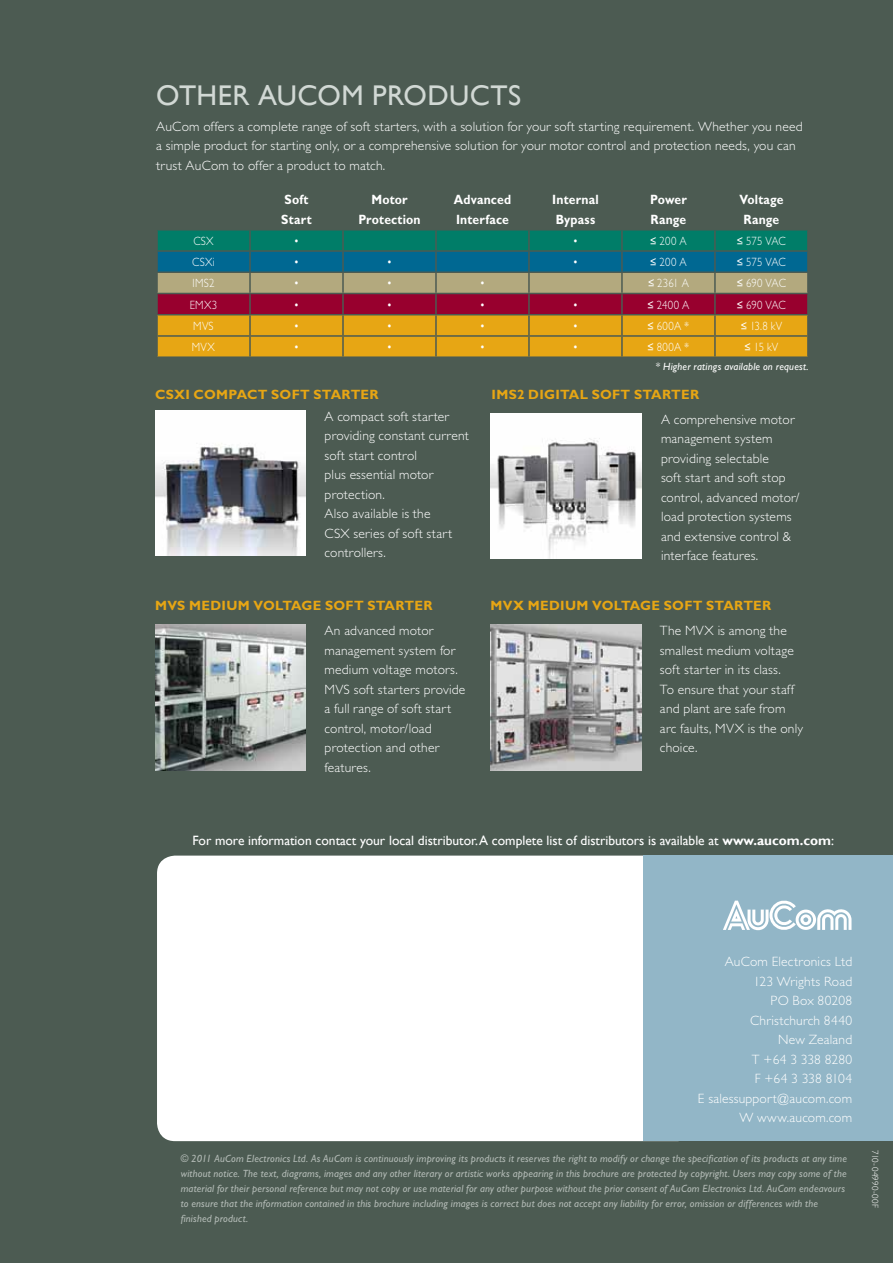
<style>
.page{position:relative;width:893px;height:1263px;background:#4c5b52}
.page>*{position:absolute;margin:0;border:0;box-sizing:border-box;transform-origin:0 0}
.t1{font:28.5px "Gill Sans";letter-spacing:.015em;color:#d1d8d4}
.t2{font:300 13.5px/19.5px "Gill Sans";letter-spacing:.015em;color:#fff}
.t3{font:13.5px "Gill Sans";color:#fff}
.t4{font:700 13.5px "Gill Sans";letter-spacing:.015em;color:#e7a614}
.t5{font:700 13.5px/19.5px "Gill Sans";letter-spacing:.01em;color:#fff;scale:.9 1}
.t6{font:300 12px "Gill Sans";letter-spacing:.015em;color:#fff;scale:.9 1}
.t7{font:italic 10.5px/15px "Gill Sans";letter-spacing:.015em;color:#dbe0dd}
.t8{font:italic 10.5px "Gill Sans";letter-spacing:.025em;color:#fff}
.t9{font:300 9px "Gill Sans";letter-spacing:.03em;color:#fff}
.s1{font-weight:400}
.s2{font-weight:700}
</style>
<div class="page">
<div style="left:157px;top:855px;width:539px;height:286px;background:#fff;border-radius:18px"></div>
<div style="left:644px;top:855px;width:249px;height:286px;background:#92b6c7"></div>
<svg style="left:723px;top:901px;width:128px;height:29px"></svg>
<img style="left:155px;top:410px;width:151px;height:146px">
<img style="left:491px;top:414px;width:150px;height:145px">
<img style="left:155px;top:625px;width:151px;height:145px">
<svg style="left:157px;top:230px;width:651px;height:126px;background:#7f774d"></svg>
<img style="left:491px;top:625px;width:150px;height:145px">
<h1 class="t1" style="left:156px;top:79px;width:59px">OTHER</h1>
<h1 class="t1" style="left:258px;top:79px;width:22px">AUCOM</h1>
<h1 class="t1" style="left:372px;top:79px;width:150px">PRoducts</h1>
<p class="t2" style="left:156px;top:117px;width:648px">AuCom offers a complete range of soft starters, with a solution for your soft starting requirement. Whether you need a simple product for starting only, or a comprehensive solution for your motor control and protection needs, you can trust AuCom to offer a product to match.</p>
<p class="t5" style="left:281px;top:190px;width:35px">Soft<br>Start</p>
<p class="t5" style="left:358px;top:190px;width:71px;text-align:center">Motor<br>Protection</p>
<p class="t5" style="left:454px;top:190px;width:65px">Advanced<br>Interface</p>
<p class="t5" style="left:552px;top:190px;width:53px">Internal<br>Bypass</p>
<p class="t5" style="left:650px;top:190px;width:42px">Power<br>Range</p>
<p class="t5" style="left:739px;top:190px;width:51px;text-align:center">Voltage<br>Range</p>
<p class="t6" style="left:193px;top:234px;width:24px">CSX</p>
<p class="t6" style="left:294px;top:234px;width:8px">•</p>
<p class="t6" style="left:573px;top:234px;width:8px">•</p>
<p class="t6" style="left:650px;top:234px;width:42px"><span class="s1">≤</span> 200 A</p>
<p class="t6" style="left:737px;top:234px;width:56px"><span class="s1">≤</span> 575 VAC</p>
<p class="t6" style="left:192px;top:255px;width:27px">CSXi</p>
<p class="t6" style="left:294px;top:255px;width:7px">•</p>
<p class="t6" style="left:387px;top:255px;width:8px">•</p>
<p class="t6" style="left:573px;top:255px;width:8px">•</p>
<p class="t6" style="left:650px;top:255px;width:42px"><span class="s1">≤</span> 200 A</p>
<p class="t6" style="left:737px;top:255px;width:56px"><span class="s1">≤</span> 575 VAC</p>
<p class="t6" style="left:193px;top:277px;width:26px">IMS2</p>
<p class="t6" style="left:294px;top:277px;width:7px">•</p>
<p class="t6" style="left:387px;top:277px;width:8px">•</p>
<p class="t6" style="left:480px;top:277px;width:8px">•</p>
<p class="t6" style="left:648px;top:277px;width:47px"><span class="s1">≤</span> 2361 A</p>
<p class="t6" style="left:737px;top:277px;width:56px"><span class="s1">≤</span> 690 VAC</p>
<p class="t6" style="left:190px;top:298px;width:32px">EMX3</p>
<p class="t6" style="left:294px;top:298px;width:8px">•</p>
<p class="t6" style="left:387px;top:298px;width:8px">•</p>
<p class="t6" style="left:480px;top:298px;width:8px">•</p>
<p class="t6" style="left:573px;top:298px;width:8px">•</p>
<p class="t6" style="left:647px;top:298px;width:48px"><span class="s1">≤</span> 2400 A</p>
<p class="t6" style="left:737px;top:298px;width:56px"><span class="s1">≤</span> 690 VAC</p>
<p class="t6" style="left:193px;top:319px;width:24px">MVS</p>
<p class="t6" style="left:294px;top:319px;width:8px">•</p>
<p class="t6" style="left:387px;top:319px;width:8px">•</p>
<p class="t6" style="left:480px;top:319px;width:8px">•</p>
<p class="t6" style="left:573px;top:319px;width:8px">•</p>
<p class="t6" style="left:648px;top:319px;width:48px"><span class="s1">≤</span> 600A *</p>
<p class="t6" style="left:741px;top:319px;width:48px"><span class="s1">≤</span> 13.8 kV</p>
<p class="t6" style="left:192px;top:340px;width:27px">MVX</p>
<p class="t6" style="left:294px;top:340px;width:8px">•</p>
<p class="t6" style="left:387px;top:340px;width:8px">•</p>
<p class="t6" style="left:480px;top:340px;width:8px">•</p>
<p class="t6" style="left:573px;top:340px;width:8px">•</p>
<p class="t6" style="left:647px;top:340px;width:48px"><span class="s1">≤</span> 800A *</p>
<p class="t6" style="left:744px;top:340px;width:39px"><span class="s1">≤</span> 15 kV</p>
<p class="t4" style="left:155px;top:386px;width:225px">CSXi Com pact So ft Starter</p>
<p class="t2" style="left:325px;top:406px;width:146px">A compact soft starter providing constant current soft start control<br>plus essential motor protection.<br>Also available is the<br>CSX series of soft start controllers.</p>
<p class="t4" style="left:155px;top:597px;width:77px">MVS Medium</p>
<p class="t4" style="left:254px;top:597px;width:180px">Vo ltag e So ft Starter</p>
<p class="t2" style="left:325px;top:621px;width:142px">An advanced motor management system for medium voltage motors.<br>MVS soft starters provide a full range of soft start control, motor/load protection and other features.</p>
<p class="t8" style="left:655px;top:360px;width:155px">* Higher ratings available on request.</p>
<p class="t4" style="left:492px;top:386px;width:46px">IMS2 Digi</p>
<p class="t4" style="left:560px;top:386px;width:141px">tal So ft Starter</p>
<p class="t2" style="left:661px;top:410px;width:140px">A comprehensive motor management system providing selectable<br>soft start and soft stop control, advanced motor/ load protection systems and extensive control &amp; interface features.</p>
<p class="t4" style="left:491px;top:597px;width:80px">MVX Medium</p>
<p class="t4" style="left:592px;top:597px;width:180px">Vo ltag e So ft Starter</p>
<p class="t2" style="left:660px;top:621px;width:145px">The MVX is among the smallest medium voltage soft starter in its class.<br>To ensure that your staff and plant are safe from arc faults, MVX is the only choice.</p>
<p class="t3" style="left:192px;top:832px;width:643px">For more information contact your local distributor. A complete list of distributors is available at <span class="s2">www.aucom.com</span>:</p>
<p class="t2" style="left:698px;top:952px;width:156px;text-align:right">AuCom Electronics Ltd<br>123 Wrights Road<br>PO Box 80208<br>Christchurch 8440<br>New Zealand<br>T +64 3 338 8280<br>F +64 3 338 8104<br>E salessupport@aucom.com<br>W www.aucom.com</p>
<p class="t7" style="left:181px;top:1151px;width:668px">© 2011 AuCom Electronics Ltd. As AuCom is continuously improving its products it reserves the right to modify or change the specification of its products at any time without notice. The text, diagrams, images and any other literary or artistic works appearing in this brochure are protected by copyright. Users may copy some of the material for their personal reference but may not copy or use material for any other purpose without the prior consent of AuCom Electronics Ltd. AuCom endeavours to ensure that the information contained in this brochure including images is correct but does not accept any liability for error, omission or differences with the finished product.</p>
<p class="t9" style="left:880px;top:1150px;width:60px;rotate:90deg">710-04990-00F</p>
</div>
